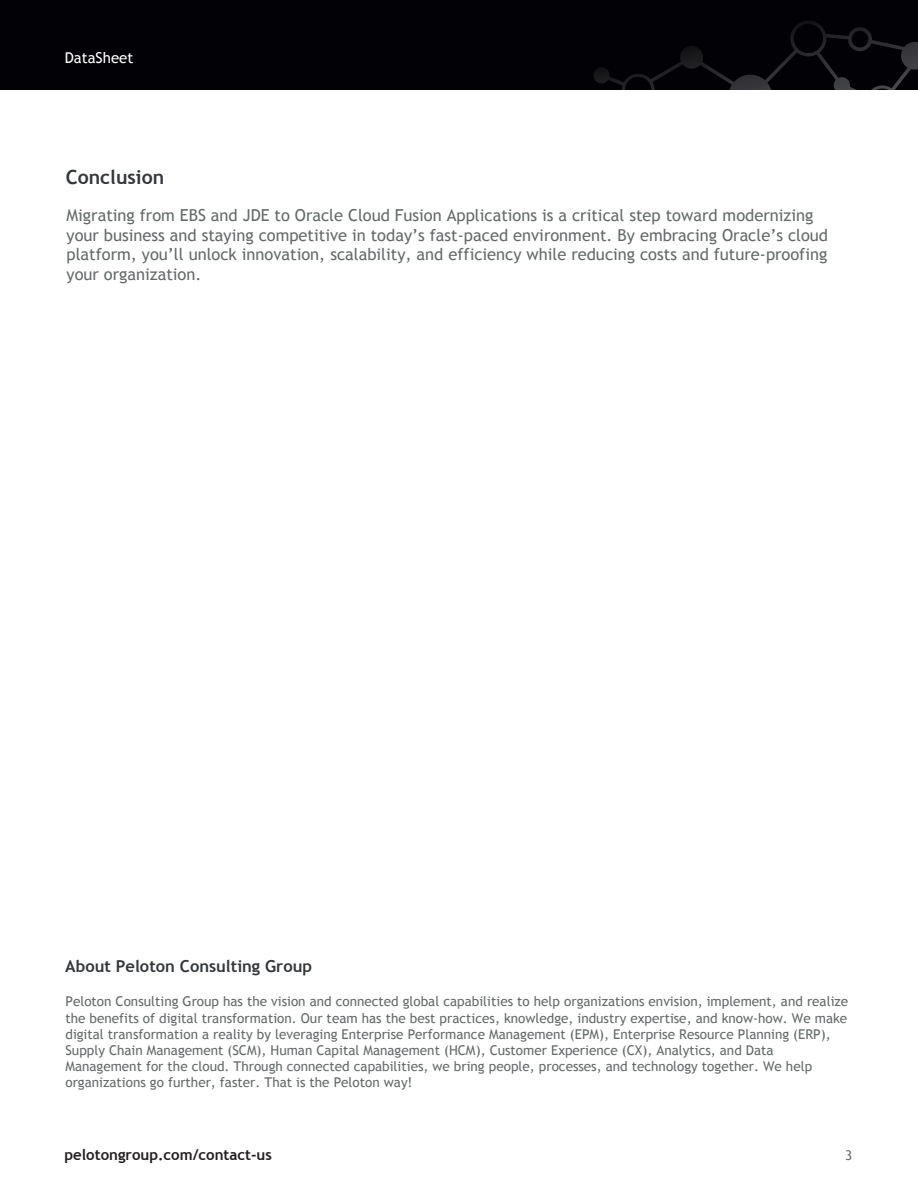
<style>
.page{position:relative;width:918px;height:1188px;background:#fff}
.page>*{position:absolute;margin:0;border:0;box-sizing:border-box;transform-origin:0 0}
.t1{font:700 19.5px "Trebuchet MS";color:#33373a}
.t2{font:16.5px/19.8px "Trebuchet MS";color:#646969}
.t3{font:700 16.5px "Trebuchet MS";color:#33373a}
.t4{font:700 15px "Trebuchet MS";color:#231f20}
.t5{font:15px "Trebuchet MS";color:#fff}
.t6{font:13.5px/16.2px "Trebuchet MS";color:#646969}
.t7{font:13.5px "Trebuchet MS";color:#656a6b}
</style>
<div class="page">
<div style="left:0;top:0;width:918px;height:89px;background:#020206"></div>
<svg style="left:593px;top:23px;width:320px;height:66px"></svg>
<p class="t5" style="left:65px;top:49px;width:70px">DataSheet</p>
<h1 class="t1" style="left:66px;top:165px;width:100px">Conclusion</h1>
<p class="t2" style="left:67px;top:205px;width:763px">Migrating from EBS and JDE to Oracle Cloud Fusion Applications is a critical step toward modernizing your business and staying competitive in today’s fast-paced environment. By embracing Oracle’s cloud platform, you’ll unlock innovation, scalability, and efficiency while reducing costs and future-proofing your organization.</p>
<p class="t3" style="left:65px;top:956px;width:248px">About Peloton Consulting Group</p>
<p class="t6" style="left:65px;top:994px;width:784px">Peloton Consulting Group has the vision and connected global capabilities to help organizations envision, implement, and realize the benefits of digital transformation. Our team has the best practices, knowledge, industry expertise, and know-how. We make digital transformation a reality by leveraging Enterprise Performance Management (EPM), Enterprise Resource Planning (ERP), Supply Chain Management (SCM), Human Capital Management (HCM), Customer Experience (CX), Analytics, and Data Management for the cloud. Through connected capabilities, we bring people, processes, and technology together. We help organizations go further, faster. That is the Peloton way!</p>
<p class="t4" style="left:65px;top:1146px;width:209px">pelotongroup.com/contact-us</p>
<p class="t7" style="left:845px;top:1148px;width:9px">3</p>
</div>
